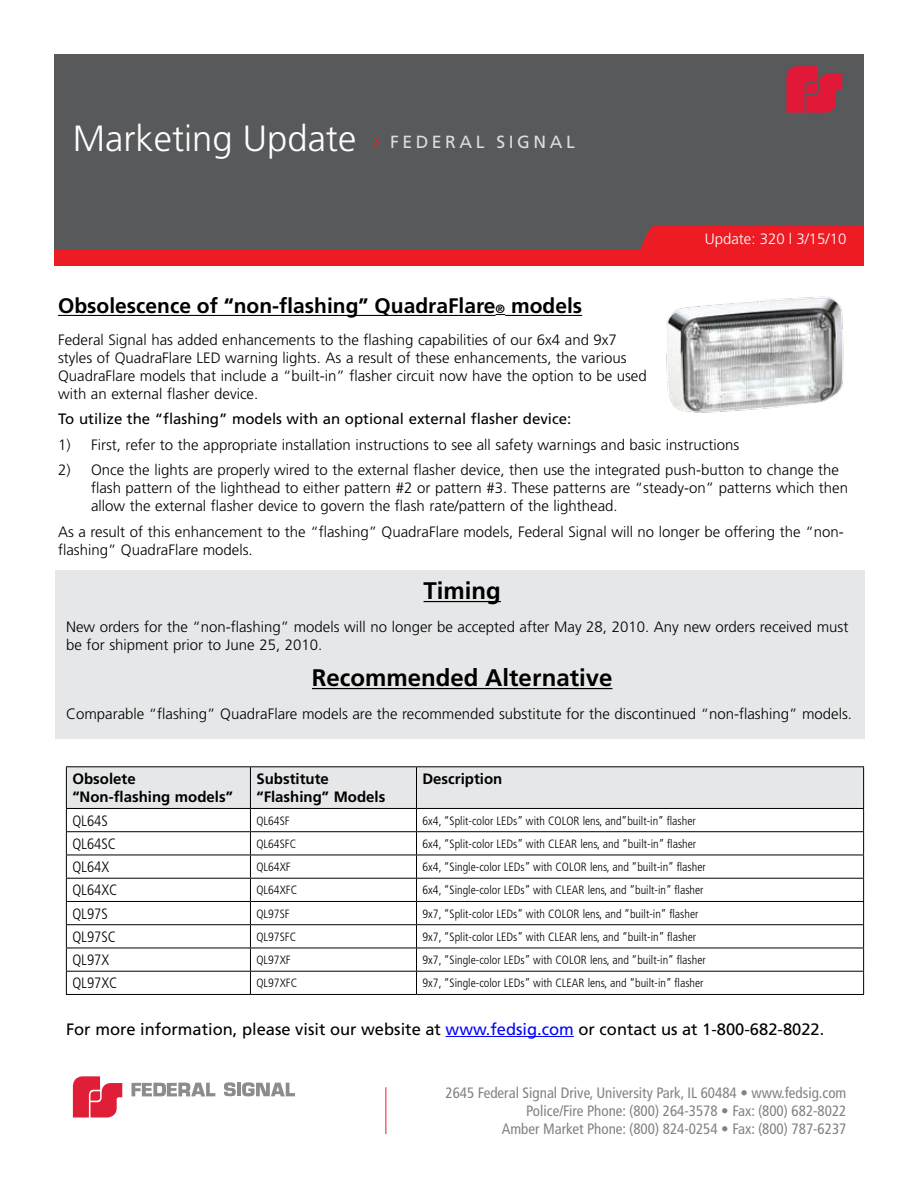
<style>
.page{position:relative;width:918px;height:1188px;background:#fff}
.page>*{position:absolute;margin:0;border:0;box-sizing:border-box;transform-origin:0 0}
.t1{font:300 36.45px "Frutiger";color:#fff}
.t2{font:700 24px "Frutiger";color:#000}
.t3{font:700 21px "Frutiger";color:#000}
.t4{font:17.55px "Frutiger";letter-spacing:.2em;color:#dcddde}
.t5{font:16.5px "Frutiger";color:#000}
.t6{font:300 15px/18px "Frutiger";color:#000}
.t7{font:condensed 15px/18px "Frutiger";color:#808384;text-align:right}
.t8{font:700 15px/18px "Frutiger";color:#000}
.t9{font:15px "Frutiger";color:#000}
.t10{font:300 condensed 15px "Frutiger";color:#000}
.t11{font:300 15px "Frutiger";color:#fff}
.t12{font:300 condensed 12px "Frutiger";color:#000}
.s1{font-family:"Letter Gothic Std";font-weight:700;font-size:15.6px;color:#ed1c24}
.s2{font-size:12px}
.s3{color:#00f}
</style>
<div class="page">
<div style="left:54px;top:225px;width:810px;height:41px;background:#ed1c24"></div>
<div style="left:54px;top:54px;width:810px;height:196px;background:#58595b"></div>
<svg style="left:786px;top:66px;width:56px;height:47px"></svg>
<svg style="left:640px;top:225px;width:224px;height:25px;background:#e61e26"></svg>
<hr style="left:386px;top:1087px;width:1px;height:47px;background:#ed1c24">
<div style="left:56px;top:571px;width:809px;height:168px;background:#e6e7e8"></div>
<hr style="left:424px;top:601px;width:77px;height:1px;background:#000">
<hr style="left:312px;top:688px;width:300px;height:1px;background:#000">
<hr style="left:446px;top:1036px;width:128px;height:1px;background:#00f">
<hr style="left:66px;top:766px;width:184px;height:1px;background:#000">
<hr style="left:250px;top:766px;width:167px;height:1px;background:#000">
<hr style="left:417px;top:766px;width:447px;height:1px;background:#000">
<svg style="left:66px;top:767px;width:798px;height:227px"></svg>
<hr style="left:66px;top:878px;width:184px;height:1px;background:#000">
<hr style="left:250px;top:878px;width:167px;height:1px;background:#000">
<hr style="left:417px;top:878px;width:447px;height:1px;background:#000">
<hr style="left:66px;top:901px;width:184px;height:1px;background:#000">
<hr style="left:250px;top:901px;width:167px;height:1px;background:#000">
<hr style="left:417px;top:901px;width:447px;height:1px;background:#000">
<hr style="left:66px;top:924px;width:184px;height:1px;background:#000">
<hr style="left:250px;top:924px;width:167px;height:1px;background:#000">
<hr style="left:417px;top:924px;width:447px;height:1px;background:#000">
<hr style="left:66px;top:948px;width:184px;height:1px;background:#000">
<hr style="left:250px;top:948px;width:167px;height:1px;background:#000">
<hr style="left:417px;top:948px;width:447px;height:1px;background:#000">
<hr style="left:66px;top:971px;width:184px;height:1px;background:#000">
<hr style="left:250px;top:971px;width:167px;height:1px;background:#000">
<hr style="left:417px;top:971px;width:447px;height:1px;background:#000">
<hr style="left:66px;top:994px;width:184px;height:1px;background:#000">
<hr style="left:250px;top:994px;width:167px;height:1px;background:#000">
<hr style="left:417px;top:994px;width:447px;height:1px;background:#000">
<hr style="left:58px;top:315px;width:438px;height:1px;background:#000">
<hr style="left:505px;top:315px;width:77px;height:1px;background:#000">
<svg style="left:73px;top:1076px;width:49px;height:42px"></svg>
<svg style="left:224px;top:1082px;width:12px;height:14px"></svg>
<hr style="left:237px;top:1083px;width:4px;height:13px;background:#8c8c8c">
<svg style="left:242px;top:1082px;width:53px;height:14px"></svg>
<svg style="left:132px;top:1083px;width:83px;height:13px"></svg>
<img style="left:666px;top:296px;width:178px;height:117px">
<h1 class="t1" style="left:73px;top:118px;width:285px">Marketing Update</h1>
<p class="t4" style="left:371px;top:132px;width:205px"><span class="s1">&gt;</span> FEDERAL SIGNAL</p>
<p class="t11" style="left:705px;top:231px;width:143px">Update: 320 l 3/15/10</p>
<h3 class="t3" style="left:58px;top:294px;width:526px">Obsolescence of “non-flashing” QuadraFlare<span class="s2">®</span> models</h3>
<p class="t6" style="left:58px;top:331px;width:590px">Federal Signal has added enhancements to the flashing capabilities of our 6x4 and 9x7 styles of QuadraFlare LED warning lights. As a result of these enhancements, the various QuadraFlare models that include a “built-in” flasher circuit now have the option to be used with an external flasher device.</p>
<p class="t9" style="left:58px;top:410px;width:515px">To utilize the “flashing” models with an optional external flasher device:</p>
<p class="t6" style="left:58px;top:436px;width:683px">1) First, refer to the appropriate installation instructions to see all safety warnings and basic instructions</p>
<p class="t6" style="left:91px;top:461px;width:759px;text-indent:-33px">2) Once the lights are properly wired to the external flasher device, then use the integrated push-button to change the flash pattern of the lighthead to either pattern #2 or pattern #3. These patterns are “steady-on” patterns which then allow the external flasher device to govern the flash rate/pattern of the lighthead.</p>
<p class="t6" style="left:58px;top:523px;width:787px">As a result of this enhancement to the “flashing” QuadraFlare models, Federal Signal will no longer be offering the “non&shy;flashing” QuadraFlare models.</p>
<h2 class="t2" style="left:424px;top:577px;width:79px">Timing</h2>
<p class="t6" style="left:66px;top:618px;width:784px">New orders for the “non-flashing” models will no longer be accepted after May 28, 2010. Any new orders received must be for shipment prior to June 25, 2010.</p>
<h2 class="t2" style="left:312px;top:664px;width:302px">Recommended Alternative</h2>
<p class="t6" style="left:66px;top:705px;width:788px">Comparable “flashing” QuadraFlare models are the recommended substitute for the discontinued “non-flashing” models.</p>
<p class="t8" style="left:72px;top:770px;width:162px">Obsolete “Non-flashing models”</p>
<p class="t8" style="left:256px;top:770px;width:130px">Substitute “Flashing” Models</p>
<p class="t8" style="left:423px;top:770px;width:81px">Description</p>
<p class="t10" style="left:72px;top:812px;width:37px">QL64S</p>
<p class="t12" style="left:256px;top:814px;width:35px">QL64SF</p>
<p class="t12" style="left:423px;top:814px;width:275px">6x4, “Split-color LEDs” with COLOR lens, and”built-in” flasher</p>
<p class="t10" style="left:72px;top:835px;width:45px">QL64SC</p>
<p class="t12" style="left:256px;top:837px;width:41px">QL64SFC</p>
<p class="t12" style="left:423px;top:837px;width:275px">6x4, “Split-color LEDs” with CLEAR lens, and “built-in” flasher</p>
<p class="t10" style="left:72px;top:859px;width:38px">QL64X</p>
<p class="t12" style="left:256px;top:860px;width:36px">QL64XF</p>
<p class="t12" style="left:423px;top:860px;width:285px">6x4, “Single-color LEDs” with COLOR lens, and “built-in” flasher</p>
<p class="t10" style="left:72px;top:882px;width:46px">QL64XC</p>
<p class="t12" style="left:256px;top:883px;width:42px">QL64XFC</p>
<p class="t12" style="left:423px;top:883px;width:283px">6x4, “Single-color LEDs” with CLEAR lens, and “built-in” flasher</p>
<p class="t10" style="left:72px;top:905px;width:37px">QL97S</p>
<p class="t12" style="left:256px;top:907px;width:35px">QL97SF</p>
<p class="t12" style="left:423px;top:907px;width:278px">9x7, “Split-color LEDs” with COLOR lens, and “built-in” flasher</p>
<p class="t10" style="left:72px;top:928px;width:45px">QL97SC</p>
<p class="t12" style="left:256px;top:930px;width:41px">QL97SFC</p>
<p class="t12" style="left:423px;top:930px;width:275px">9x7, “Split-color LEDs” with CLEAR lens, and “built-in” flasher</p>
<p class="t10" style="left:72px;top:952px;width:38px">QL97X</p>
<p class="t12" style="left:256px;top:953px;width:36px">QL97XF</p>
<p class="t12" style="left:423px;top:953px;width:285px">9x7, “Single-color LEDs” with COLOR lens, and “built-in” flasher</p>
<p class="t10" style="left:72px;top:975px;width:46px">QL97XC</p>
<p class="t12" style="left:256px;top:976px;width:42px">QL97XFC</p>
<p class="t12" style="left:423px;top:976px;width:283px">9x7, “Single-color LEDs” with CLEAR lens, and “built-in” flasher</p>
<p class="t5" style="left:66px;top:1019px;width:760px">For more information, please visit our website at <span class="s3">www.fedsig.com</span> or contact us at 1-800-682-8022.</p>
<p class="t7" style="left:446px;top:1084px;width:402px">2645 Federal Signal Drive, University Park, IL 60484 • www.fedsig.com<br>Police/Fire Phone: (800) 264-3578 • Fax: (800) 682-8022<br>Amber Market Phone: (800) 824-0254 • Fax: (800) 787-6237</p>
</div>
